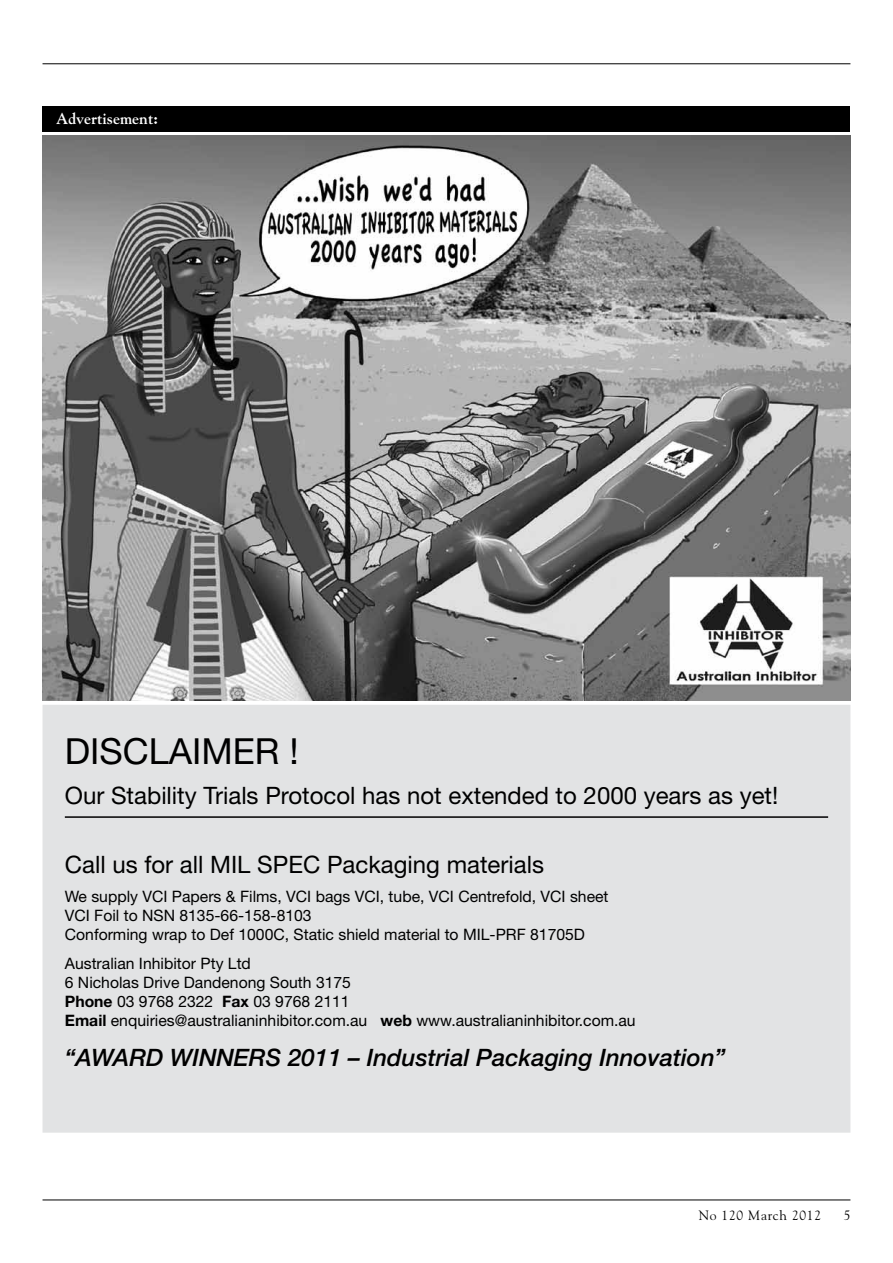
<style>
.page{position:relative;width:893px;height:1263px;background:#fff}
.page>*{position:absolute;margin:0;border:0;box-sizing:border-box;transform-origin:0 0}
.t1{font:36px "Helvetica Neue";color:#000}
.t2{font:24px "Helvetica Neue";color:#000}
.t3{font:italic 500 24px "Helvetica Neue";color:#000}
.t4{font:15.75px/18.9px "Helvetica Neue";color:#000}
.t5{font:700 15.75px "Goudy";color:#fff}
.t6{font:13.5px "Goudy";letter-spacing:.05em;color:#000}
.s1{font-weight:700}
</style>
<div class="page">
<hr style="left:43px;top:63px;width:807px;height:1px;background:#000">
<hr style="left:43px;top:1199px;width:807px;height:1px;background:#000">
<div style="left:43px;top:705px;width:807px;height:428px;background:#e2e3e4"></div>
<hr style="left:65px;top:816px;width:763px;height:2px;background:#000">
<img style="left:43px;top:136px;width:807px;height:564px">
<div style="left:43px;top:106px;width:807px;height:26px;background:#000"></div>
<p class="t5" style="left:56px;top:109px;width:104px">Advertisement:</p>
<h1 class="t1" style="left:65px;top:730px;width:236px">DISCLAIMER !</h1>
<h2 class="t2" style="left:65px;top:781px;width:715px">Our Stability Trials Protocol has not extended to 2000 years as yet!</h2>
<h2 class="t2" style="left:65px;top:850px;width:481px">Call us for all MIL SPEC Packaging materials</h2>
<p class="t4" style="left:65px;top:887px;width:545px">We supply VCI Papers &amp; Films, VCI bags VCI, tube, VCI Centrefold, VCI sheet<br>VCI Foil to NSN 8135-66-158-8103<br>Conforming wrap to Def 1000C, Static shield material to MIL-PRF 81705D</p>
<p class="t4" style="left:65px;top:954px;width:572px">Australian Inhibitor Pty Ltd<br>6 Nicholas Drive Dandenong South 3175<br><span class="s1">Phone</span> 03 9768 2322 <span class="s1">Fax</span> 03 9768 2111<br><span class="s1">Email</span> enquiries@australianinhibitor.com.au <span class="s1">web</span> www.australianinhibitor.com.au</p>
<h2 class="t3" style="left:65px;top:1043px;width:662px">“AWARD WINNERS 2011 – Industrial Packaging Innovation”</h2>
<p class="t6" style="left:699px;top:1207px;width:124px">No 120 March 2012</p>
<p class="t6" style="left:844px;top:1207px;width:8px">5</p>
</div>
